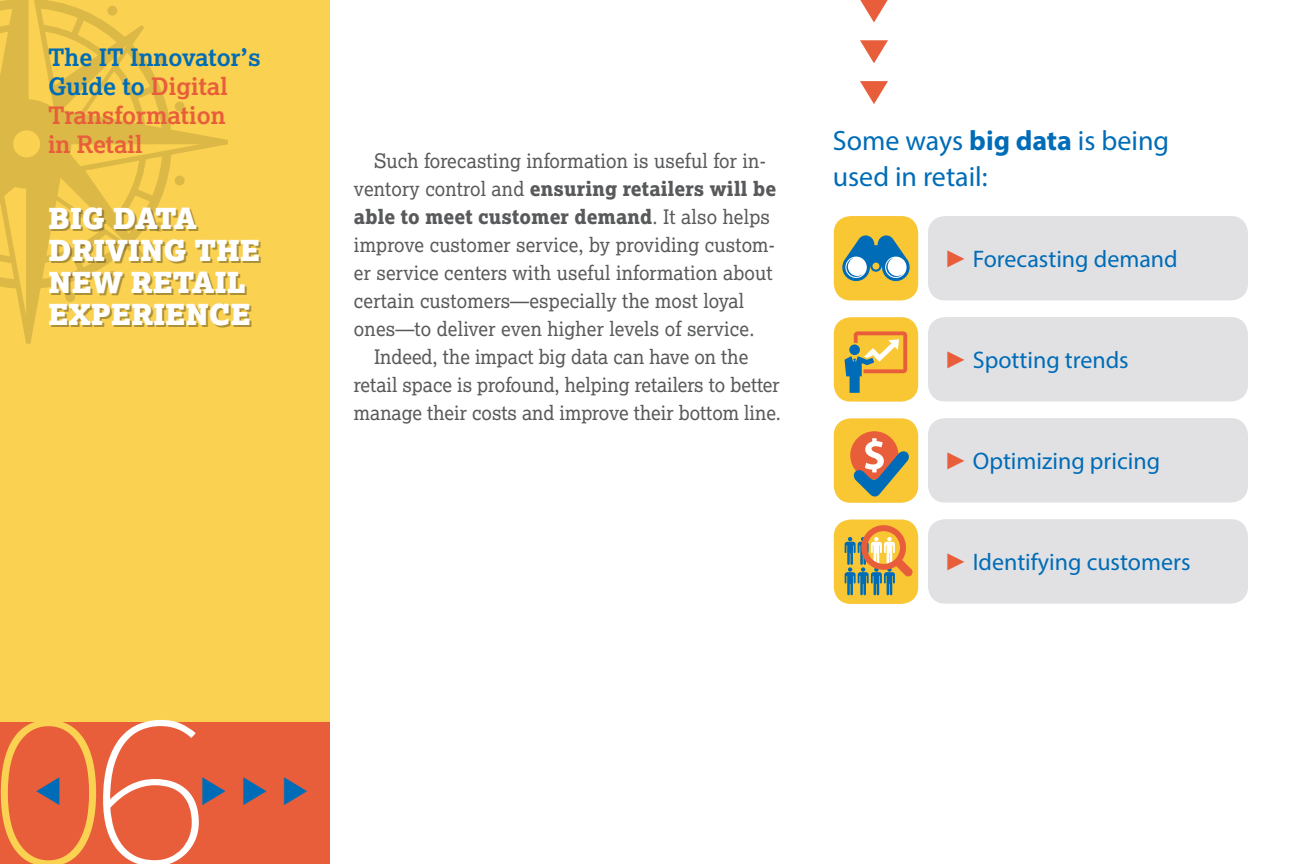
<style>
.page{position:relative;width:1296px;height:864px;background:#fff}
.page>*{position:absolute;margin:0;border:0;box-sizing:border-box;transform-origin:0 0}
.t1{font:200 220.6px "Source Code Pro";color:#fff}
.t2{font:900 29px/32px "Lexia";color:#fff}
.t3{font:28px/36px "Myriad Pro";color:#006cb7}
.t4{font:24px "Myriad Pro";color:#006cb7}
.t5{font:700 24px/28.8px "Lexia";color:#e85e3b}
.t6{font:20px/28px "Lexia";letter-spacing:.01em;color:#58595b;scale:.95 1}
.s1{color:#006cb7}
.s2{font-weight:800}
.s3{font-weight:700}
.s4{font-family:"Arial";color:#e85e3b}
</style>
<div class="page">
<div style="left:0;top:0;width:330px;height:821px;background:#fad150"></div>
<div style="left:0;top:722px;width:330px;height:142px;background:#e85e3b"></div>
<svg style="left:0;top:0;width:214px;height:330px"></svg>
<div style="left:834px;top:317px;width:84px;height:85px;background:#f9c634;border-radius:17px"></div>
<svg style="left:845px;top:331px;width:62px;height:62px"></svg>
<div style="left:834px;top:520px;width:84px;height:84px;background:#f9c634;border-radius:17px"></div>
<svg style="left:845px;top:523px;width:68px;height:72px"></svg>
<div style="left:834px;top:418px;width:84px;height:85px;background:#f9c634;border-radius:17px"></div>
<svg style="left:850px;top:431px;width:59px;height:66px"></svg>
<div style="left:834px;top:216px;width:84px;height:84px;background:#f9c634;border-radius:17px"></div>
<svg style="left:842px;top:235px;width:68px;height:46px"></svg>
<div style="left:928px;top:216px;width:320px;height:84px;background:#e1e1e4;border-radius:17px"></div>
<div style="left:928px;top:317px;width:320px;height:85px;background:#e1e1e4;border-radius:17px"></div>
<div style="left:928px;top:418px;width:320px;height:85px;background:#e1e1e4;border-radius:17px"></div>
<div style="left:928px;top:519px;width:320px;height:85px;background:#e1e1e4;border-radius:17px"></div>
<svg style="left:860px;top:0;width:28px;height:104px"></svg>
<svg style="left:1px;top:722px;width:95px;height:142px"></svg>
<p class="t5" style="left:48px;top:43px;width:214px"><span class="s1">The IT Innovator’s<br>Guide to</span> Digital<br>Transformation<br>in Retail</p>
<h2 class="t2" style="left:48px;top:203px;width:214px">BIG DATA<br>DRIVING THE<br>NEW RETAIL<br>EXPERIENCE</h2>
<p class="t6" style="left:354px;top:147px;width:446px;text-indent:20px">Such forecasting information is useful for in&shy;ventory control and <span class="s2">ensuring retailers will be able to meet customer demand</span>. It also helps improve customer service, by providing custom&shy;er service centers with useful information about certain customers—especially the most loyal ones—to deliver even higher levels of service.</p>
<p class="t6" style="left:354px;top:343px;width:451px;text-indent:20px">Indeed, the impact big data can have on the retail space is profound, helping retailers to better manage their costs and improve their bottom line.</p>
<h3 class="t3" style="left:833px;top:122px;width:338px">Some ways <span class="s3">big data</span> is being used in retail:</h3>
<p class="t4" style="left:944px;top:244px;width:235px"><span class="s4">►</span> Forecasting demand</p>
<p class="t4" style="left:944px;top:345px;width:186px"><span class="s4">►</span> Spotting trends</p>
<p class="t4" style="left:944px;top:447px;width:218px"><span class="s4">►</span> Optimizing pricing</p>
<p class="t4" style="left:944px;top:548px;width:248px"><span class="s4">►</span> Identifying customers</p>
<h1 class="t1" style="left:83px;top:647px;width:228px"><sup>◆</sup>6 <sup>◆◆</sup></h1>
</div>
